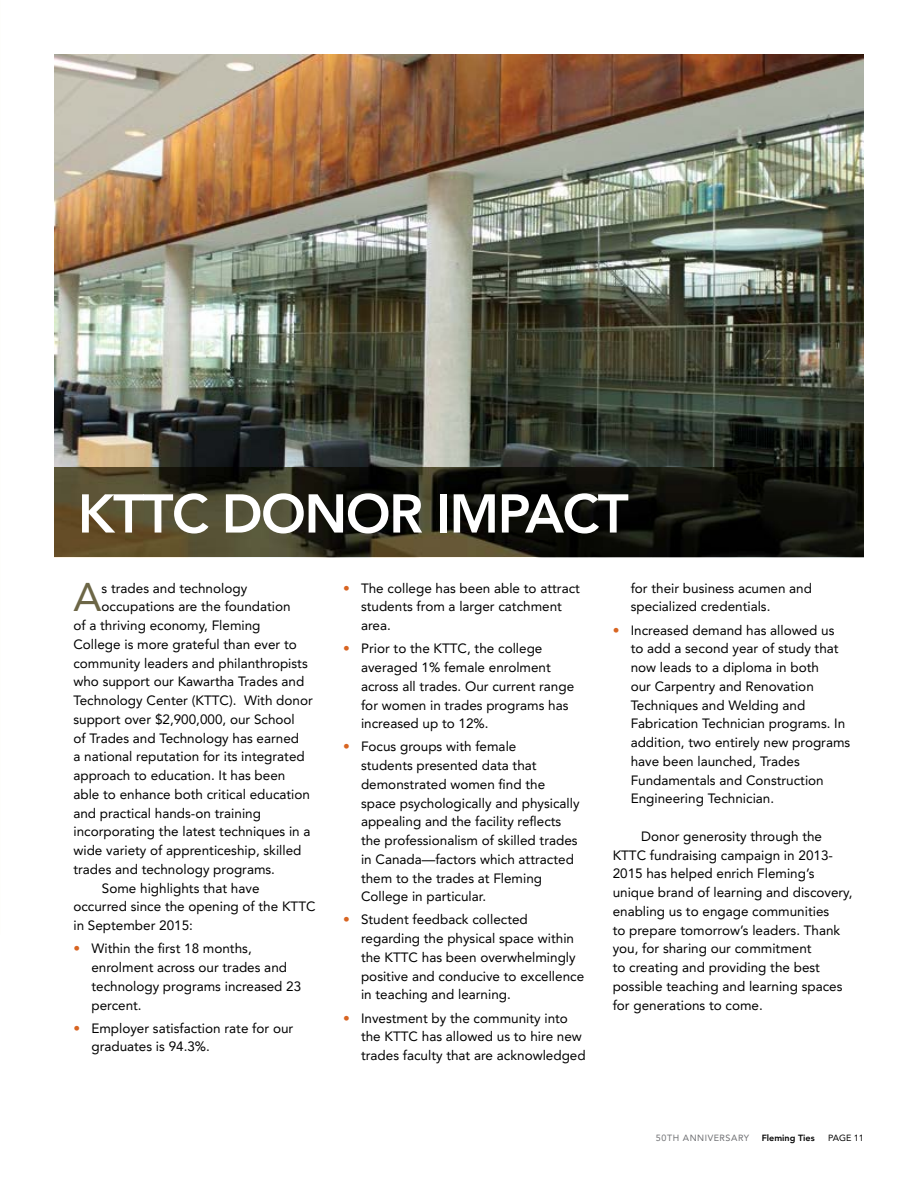
<style>
.page{position:relative;width:918px;height:1188px;background:#fff}
.page>*{position:absolute;margin:0;border:0;box-sizing:border-box;transform-origin:0 0}
.t1{font:800 54px "Avenir LT Std";letter-spacing:-.03em;color:#fff}
.t2{font:40.05px "Avenir LT Std";color:#6c6646}
.t3{font:13.5px/18.8px "Avenir LT Std";color:#000}
.t4{font:9px "Avenir LT Std";letter-spacing:.06em;color:#6d6e71}
.t5{font:800 9px "Avenir LT Std";color:#000}
.t6{font:9px "Avenir LT Std";color:#000}
.s1{color:#d86522}
</style>
<div class="page">
<img style="left:54px;top:54px;width:810px;height:414px">
<img style="left:54px;top:468px;width:810px;height:89px">
<h1 class="t1" style="left:78px;top:482px;width:552px">KTTC DONOR IMPACT</h1>
<h2 class="t2" style="left:73px;top:574px;width:30px">A</h2>
<p class="t3" style="left:102px;top:579px;width:147px">s trades and technology</p>
<p class="t3" style="left:102px;top:597px;width:191px">occupations are the foundation</p>
<p class="t3" style="left:73px;top:616px;width:189px">of a thriving economy, Fleming</p>
<p class="t3" style="left:73px;top:635px;width:225px">College is more grateful than ever to</p>
<p class="t3" style="left:73px;top:654px;width:236px">community leaders and philanthropists</p>
<p class="t3" style="left:73px;top:672px;width:232px">who support our Kawartha Trades and</p>
<p class="t3" style="left:73px;top:691px;width:241px">Technology Center (KTTC). With donor</p>
<p class="t3" style="left:73px;top:710px;width:223px">support over $2,900,000, our School</p>
<p class="t3" style="left:73px;top:729px;width:227px">of Trades and Technology has earned</p>
<p class="t3" style="left:73px;top:747px;width:233px">a national reputation for its integrated</p>
<p class="t3" style="left:73px;top:766px;width:213px">approach to education. It has been</p>
<p class="t3" style="left:73px;top:785px;width:238px">able to enhance both critical education</p>
<p class="t3" style="left:73px;top:804px;width:189px">and practical hands-on training</p>
<p class="t3" style="left:73px;top:822px;width:239px">incorporating the latest techniques in a</p>
<p class="t3" style="left:73px;top:841px;width:230px">wide variety of apprenticeship, skilled</p>
<p class="t3" style="left:73px;top:860px;width:203px">trades and technology programs.</p>
<p class="t3" style="left:102px;top:879px;width:159px">Some highlights that have</p>
<p class="t3" style="left:73px;top:897px;width:244px">occurred since the opening of the KTTC</p>
<p class="t3" style="left:73px;top:916px;width:121px">in September 2015:</p>
<p class="t3" style="left:91px;top:939px;width:211px;text-indent:-18px"><span class="s1">•</span> Within the first 18 months, enrolment across our trades and technology programs increased 23 percent.</p>
<p class="t3" style="left:91px;top:1019px;width:203px;text-indent:-18px"><span class="s1">•</span> Employer satisfaction rate for our graduates is 94.3%.</p>
<p class="t3" style="left:361px;top:579px;width:220px;text-indent:-18px"><span class="s1">•</span> The college has been able to attract students from a larger catchment area.</p>
<p class="t3" style="left:361px;top:639px;width:215px;text-indent:-18px"><span class="s1">•</span> Prior to the KTTC, the college averaged 1% female enrolment across all trades. Our current range for women in trades programs has increased up to 12%.</p>
<p class="t3" style="left:361px;top:737px;width:220px;text-indent:-18px"><span class="s1">•</span> Focus groups with female<br>students presented data that demonstrated women find the space psychologically and physically appealing and the facility reflects the professionalism of skilled trades in Canada—factors which attracted them to the trades at Fleming<br>College in particular.</p>
<p class="t3" style="left:361px;top:910px;width:225px;text-indent:-18px"><span class="s1">•</span> Student feedback collected regarding the physical space within the KTTC has been overwhelmingly positive and conducive to excellence in teaching and learning.</p>
<p class="t3" style="left:361px;top:1009px;width:226px;text-indent:-18px"><span class="s1">•</span> Investment by the community into the KTTC has allowed us to hire new trades faculty that are acknowledged</p>
<p class="t3" style="left:631px;top:579px;width:183px">for their business acumen and specialized credentials.</p>
<p class="t3" style="left:631px;top:621px;width:221px;text-indent:-18px"><span class="s1">•</span> Increased demand has allowed us to add a second year of study that now leads to a diploma in both<br>our Carpentry and Renovation<br>Techniques and Welding and<br>Fabrication Technician programs. In addition, two entirely new programs have been launched, Trades<br>Fundamentals and Construction<br>Engineering Technician.</p>
<p class="t3" style="left:613px;top:827px;width:241px;text-indent:28px">Donor generosity through the KTTC fundraising campaign in 2013- 2015 has helped enrich Fleming’s unique brand of learning and discovery, enabling us to engage communities<br>to prepare tomorrow’s leaders. Thank you, for sharing our commitment<br>to creating and providing the best possible teaching and learning spaces for generations to come.</p>
<p class="t4" style="left:656px;top:1132px;width:95px">50TH ANNIVERSARY</p>
<p class="t5" style="left:762px;top:1132px;width:55px">Fleming Ties</p>
<p class="t6" style="left:828px;top:1132px;width:37px">PAGE 11</p>
</div>
